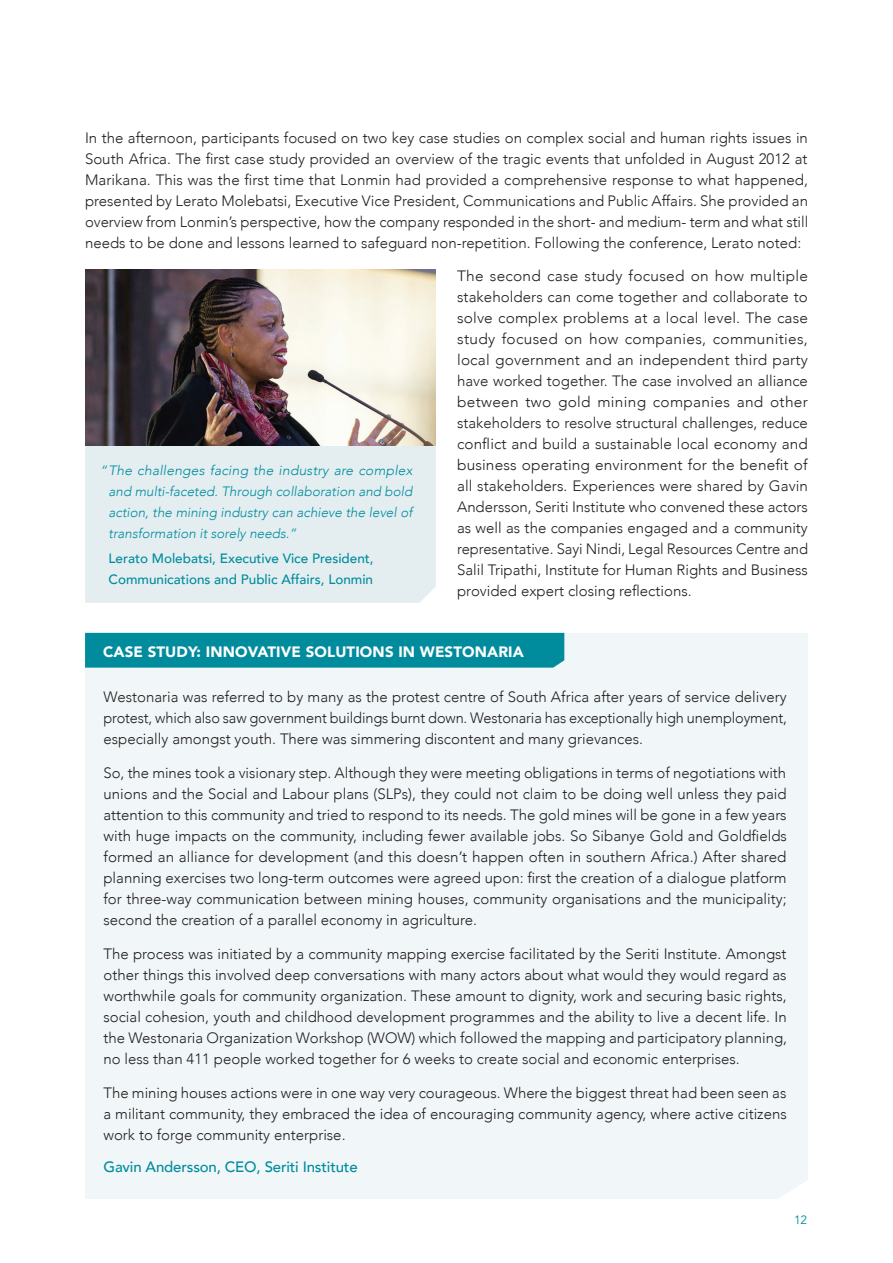
<style>
.page{position:relative;width:893px;height:1263px;background:#fff}
.page>*{position:absolute;margin:0;border:0;box-sizing:border-box;transform-origin:0 0}
.t1{font:300 15px/21px "Avenir";color:#231f20;text-align:justify}
.t2{font:900 15px "Avenir";letter-spacing:.01em;color:#fff}
.t3{font:500 15px "Avenir";letter-spacing:-.01em;color:#008c9d}
.t4{font:italic 300 13.5px/21px "Avenir";color:#008c9d;text-align:justify}
.t5{font:500 13.5px/21px "Avenir";color:#008c9d}
.t6{font:12px "Avenir LT";color:#008c9d}
</style>
<div class="page">
<div style="left:85px;top:445px;width:351px;height:158px;background:#e4eef1"></div>
<div style="left:85px;top:633px;width:723px;height:566px;background:#f1f7f8"></div>
<div style="left:85px;top:633px;width:479px;height:35px;background:#008c9d"></div>
<img style="left:85px;top:269px;width:351px;height:176px">
<p class="t1" style="left:85px;top:127px;width:725px">In the afternoon, participants focused on two key case studies on complex social and human rights issues in South Africa. The first case study provided an overview of the tragic events that unfolded in August 2012 at Marikana. This was the first time that Lonmin had provided a comprehensive response to what happened, presented by Lerato Molebatsi, Executive Vice President, Communications and Public Affairs. She provided an overview from Lonmin’s perspective, how the company responded in the short- and medium- term and what still needs to be done and lessons learned to safeguard non-repetition. Following the conference, Lerato noted:</p>
<p class="t1" style="left:457px;top:266px;width:352px">The second case study focused on how multiple stakeholders can come together and collaborate to solve complex problems at a local level. The case study focused on how companies, communities, local government and an independent third party have worked together. The case involved an alliance between two gold mining companies and other stakeholders to resolve structural challenges, reduce conflict and build a sustainable local economy and business operating environment for the benefit of all stakeholders. Experiences were shared by Gavin Andersson, Seriti Institute who convened these actors as well as the companies engaged and a community representative. Sayi Nindi, Legal Resources Centre and Salil Tripathi, Institute for Human Rights and Business provided expert closing reflections.</p>
<p class="t4" style="left:108px;top:460px;width:305px;text-indent:-9px">“The challenges facing the industry are complex and multi-faceted. Through collaboration and bold action, the mining industry can achieve the level of transformation it sorely needs.”</p>
<p class="t5" style="left:108px;top:548px;width:267px">Lerato Molebatsi, Executive Vice President,<br>Communications and Public Affairs, Lonmin</p>
<p class="t2" style="left:103px;top:642px;width:422px">CASE STUDY: INNOVATIVE SOLUTIONS IN WESTONARIA</p>
<p class="t1" style="left:103px;top:687px;width:685px">Westonaria was referred to by many as the protest centre of South Africa after years of service delivery protest, which also saw government buildings burnt down. Westonaria has exceptionally high unemployment, especially amongst youth. There was simmering discontent and many grievances.</p>
<p class="t1" style="left:103px;top:763px;width:685px">So, the mines took a visionary step. Although they were meeting obligations in terms of negotiations with unions and the Social and Labour plans (SLPs), they could not claim to be doing well unless they paid attention to this community and tried to respond to its needs. The gold mines will be gone in a few years with huge impacts on the community, including fewer available jobs. So Sibanye Gold and Goldfields formed an alliance for development (and this doesn’t happen often in southern Africa.) After shared planning exercises two long-term outcomes were agreed upon: first the creation of a dialogue platform for three-way communication between mining houses, community organisations and the municipality; second the creation of a parallel economy in agriculture.</p>
<p class="t1" style="left:103px;top:944px;width:685px">The process was initiated by a community mapping exercise facilitated by the Seriti Institute. Amongst other things this involved deep conversations with many actors about what would they would regard as worthwhile goals for community organization. These amount to dignity, work and securing basic rights, social cohesion, youth and childhood development programmes and the ability to live a decent life. In the Westonaria Organization Workshop (WOW) which followed the mapping and participatory planning, no less than 411 people worked together for 6 weeks to create social and economic enterprises.</p>
<p class="t1" style="left:103px;top:1082px;width:685px">The mining houses actions were in one way very courageous. Where the biggest threat had been seen as a militant community, they embraced the idea of encouraging community agency, where active citizens work to forge community enterprise.</p>
<p class="t3" style="left:103px;top:1157px;width:256px">Gavin Andersson, CEO, Seriti Institute</p>
<p class="t6" style="left:794px;top:1213px;width:15px">12</p>
</div>
